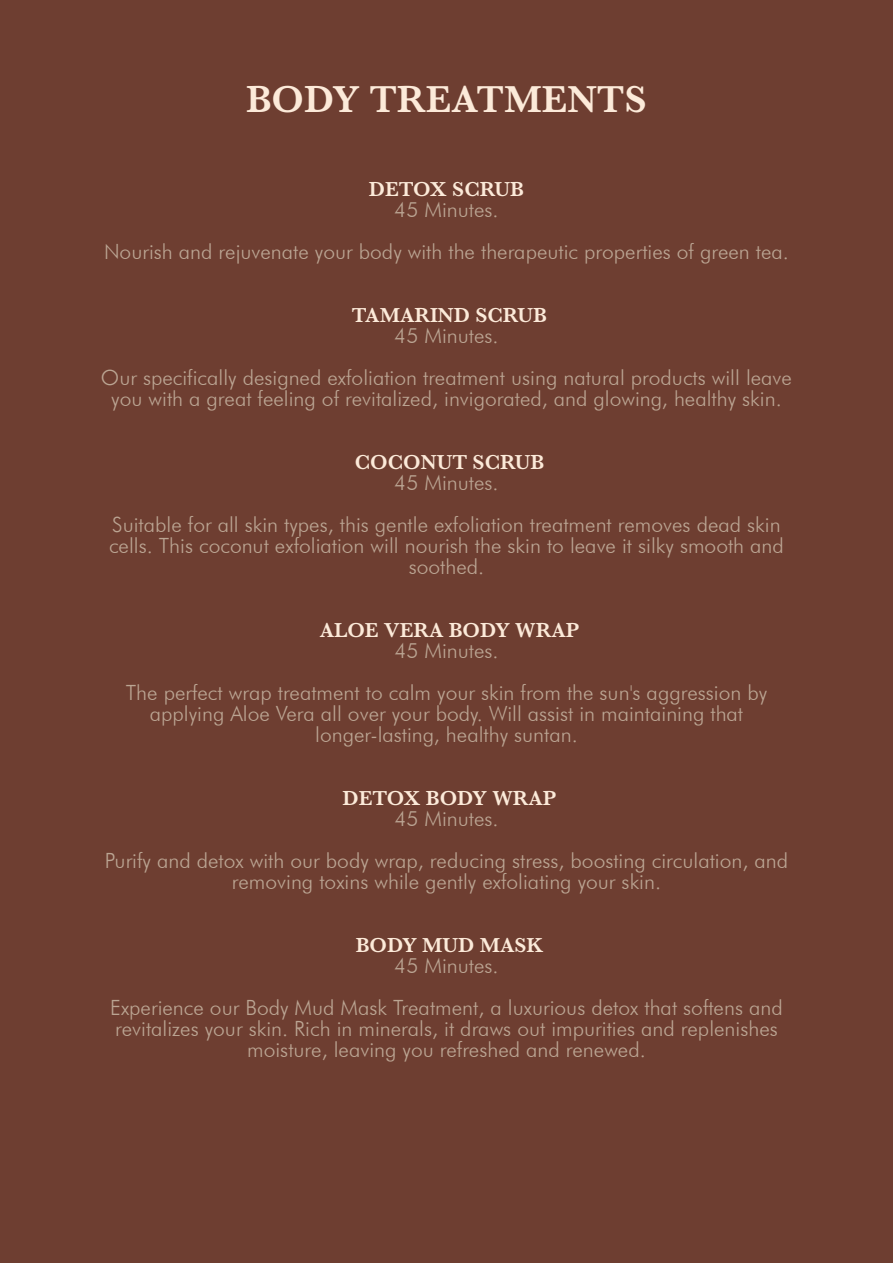
<style>
.page{position:relative;width:893px;height:1263px;background:#6e3e31}
.page>*{position:absolute;margin:0;border:0;box-sizing:border-box;transform-origin:0 0}
.t1{font:600 39px "Baskerville";color:#fcead9}
.t2{font:300 21px/42px "Futura BT";color:#bba593;text-align:center}
.t3{font:600 21px "Baskerville";color:#fcead9}
</style>
<div class="page">
<h1 class="t1" style="left:246px;top:72px;width:402px">BODY TREATMENTS</h1>
<p class="t3" style="left:369px;top:174px;width:157px">DETOX SCRUB</p>
<p class="t2" style="left:104px;top:188px;width:686px">45 Minutes.<br>Nourish and rejuvenate your body with the therapeutic properties of green tea.</p>
<p class="t3" style="left:352px;top:300px;width:197px">TAMARIND SCRUB</p>
<p class="t2" style="left:101px;top:314px;width:693px">45 Minutes.<br>Our specifically designed exfoliation treatment using natural products will leave</p>
<p class="t2" style="left:111px;top:377px;width:672px">you with a great feeling of revitalized, invigorated, and glowing, healthy skin.</p>
<p class="t3" style="left:355px;top:447px;width:191px">COCONUT SCRUB</p>
<p class="t2" style="left:112px;top:461px;width:670px">45 Minutes.<br>Suitable for all skin types, this gentle exfoliation treatment removes dead skin</p>
<p class="t2" style="left:109px;top:534px;width:676px;line-height:21px">cells. This coconut exfoliation will nourish the skin to leave it silky smooth and soothed.</p>
<p class="t3" style="left:320px;top:615px;width:261px">ALOE VERA BODY WRAP</p>
<p class="t2" style="left:126px;top:629px;width:643px">45 Minutes.<br>The perfect wrap treatment to calm your skin from the sun's aggression by</p>
<p class="t2" style="left:150px;top:702px;width:595px;line-height:21px">applying Aloe Vera all over your body. Will assist in maintaining that longer-lasting, healthy suntan.</p>
<p class="t3" style="left:343px;top:783px;width:215px">DETOX BODY WRAP</p>
<p class="t2" style="left:105px;top:797px;width:685px">45 Minutes.<br>Purify and detox with our body wrap, reducing stress, boosting circulation, and</p>
<p class="t2" style="left:232px;top:860px;width:431px">removing toxins while gently exfoliating your skin.</p>
<p class="t3" style="left:356px;top:930px;width:189px">BODY MUD MASK</p>
<p class="t2" style="left:110px;top:944px;width:674px">45 Minutes.<br>Experience our Body Mud Mask Treatment, a luxurious detox that softens and</p>
<p class="t2" style="left:115px;top:1017px;width:664px;line-height:21px">revitalizes your skin. Rich in minerals, it draws out impurities and replenishes moisture, leaving you refreshed and renewed.</p>
</div>
